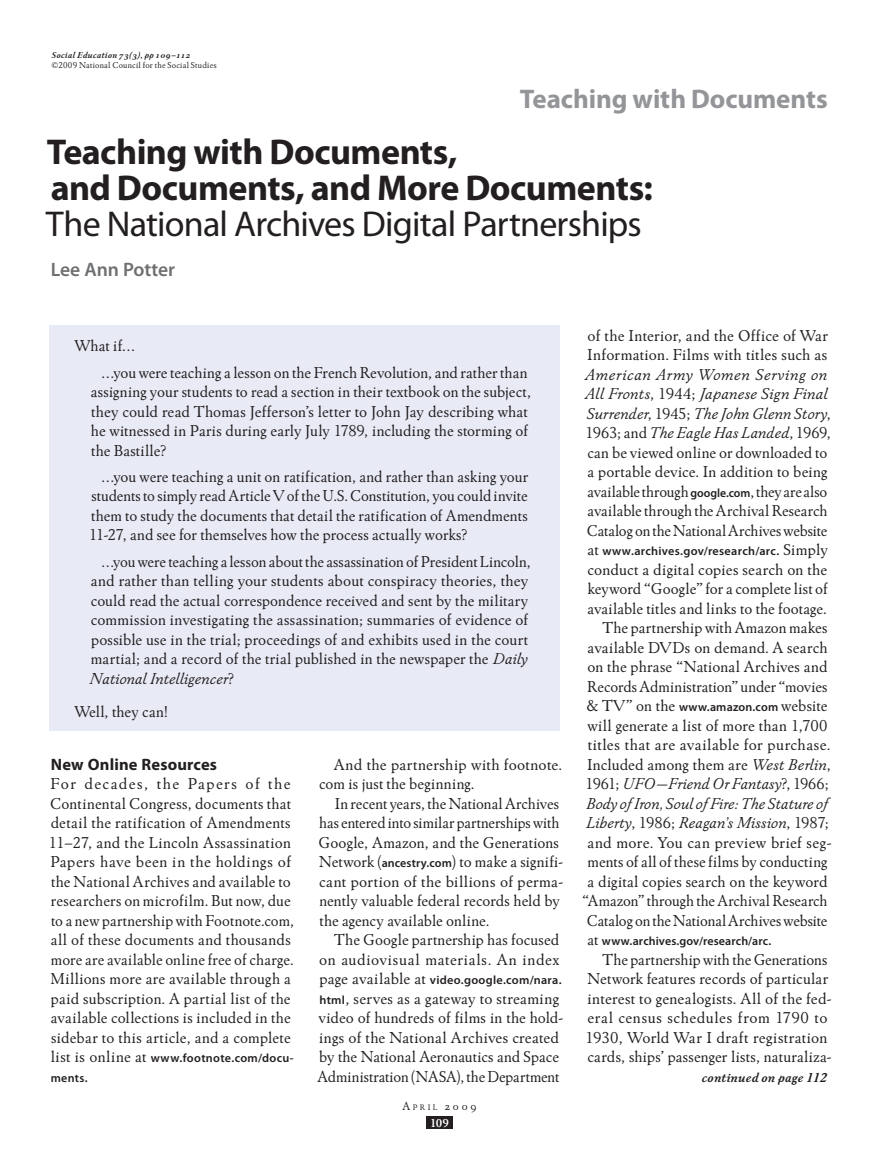
<style>
.page{position:relative;width:878px;height:1161px;background:#fff}
.page>*{position:absolute;margin:0;border:0;box-sizing:border-box;transform-origin:0 0}
.t1{font:700 36px/36px "Myriad Pro";letter-spacing:-.015em;color:#231f20}
.t2{font:36px "Myriad Pro";letter-spacing:-.025em;color:#231f20}
.t3{font:700 27px "Myriad Pro";letter-spacing:-.005em;color:#939598}
.t4{font:600 19.5px "Myriad Pro";color:#6d6f71}
.t5{font:16.5px/19.5px "Winchester New ITC";letter-spacing:.01em;color:#231f20}
.t6{font:italic 16.5px "Winchester New ITC";color:#231f20}
.t7{font:16.5px "Winchester New ITC";letter-spacing:-.01em;color:#231f20}
.t8{font:700 16.5px "Myriad Pro";letter-spacing:.01em;color:#231f20}
.t9{font:italic 700 13.5px "Winchester New ITC";letter-spacing:.01em;color:#231f20}
.t10{font:600 12px/19.5px "Myriad Pro";letter-spacing:.02em;color:#231f20}
.t11{font:12px "Winchester New ITC Book OS";color:#231f20}
.t12{font:700 12px "Winchester New ITC";color:#fff}
.t13{font:9px "Winchester New ITC";letter-spacing:.025em;color:#231f20}
.t14{font:9px "Winchester New ITC Bold Italic OS";letter-spacing:.025em;color:#231f20}
.s1{font-style:italic}
.s2{font-family:"Winchester New ITC";font-weight:400;font-size:16.5px}
.s3{font-family:"Myriad Pro";font-weight:600;font-size:12px}
.s4{font-size:8.4px}
.s5{font-style:normal}
</style>
<div class="page">
<div style="left:426px;top:1117px;width:26px;height:12px;background:#231f20"></div>
<div style="left:50px;top:325px;width:510px;height:406px;background:#e8eaf6"></div>
<p class="t14" style="left:52px;top:49px;width:140px">Social Education 73(3), pp 109–112</p>
<p class="t13" style="left:51px;top:60px;width:167px">©2009 National Council for the Social Studies</p>
<h2 class="t3" style="left:519px;top:84px;width:309px">Teaching with Documents</h2>
<h1 class="t1" style="left:47px;top:135px;width:607px">Teaching with Documents,<br>and Documents, and More Documents:</h1>
<h1 class="t2" style="left:46px;top:205px;width:597px">The National Archives Digital Partnerships</h1>
<p class="t4" style="left:51px;top:257px;width:126px">Lee Ann Potter</p>
<p class="t5" style="left:102px;top:333px;width:427px;line-height:26.2px;text-indent:-27px">What if…<br>…you were teaching a lesson on the French Revolution, and rather than</p>
<p class="t5" style="left:91px;top:382px;width:441px">assigning your students to read a section in their textbook on the subject, they could read Thomas Jefferson’s letter to John Jay describing what he witnessed in Paris during early July 1789, including the storming of the Bastille?</p>
<p class="t5" style="left:89px;top:467px;width:441px;text-align:justify;text-indent:13px">…you were teaching a unit on ratification, and rather than asking your students to simply read Article V of the U.S. Constitution, you could invite them to study the documents that detail the ratification of Amendments 11-27, and see for themselves how the process actually works?</p>
<p class="t5" style="left:89px;top:551px;width:443px;text-indent:13px">…you were teaching a lesson about the assassination of President Lincoln, and rather than telling your students about conspiracy theories, they could read the actual correspondence received and sent by the military commission investigating the assassination; summaries of evidence of possible use in the trial; proceedings of and exhibits used in the court martial; and a record of the trial published in the newspaper the <span class="s1">Daily National Intelligencer</span>?</p>
<p class="t5" style="left:75px;top:701px;width:95px">Well, they can!</p>
<p class="t8" style="left:51px;top:755px;width:168px">New Online Resources</p>
<p class="t5" style="left:49px;top:774px;width:246px">For decades, the Papers of the Continental Congress, documents that detail the ratification of Amendments 11–27, and the Lincoln Assassination Papers have been in the holdings of the National Archives and available to researchers on microfilm. But now, due to a new partnership with Footnote.com, all of these documents and thousands more are available online free of charge.<br>Millions more are available through a paid subscription. A partial list of the available collections is included in the sidebar to this article, and a complete</p>
<p class="t10" style="left:51px;top:1048px;width:244px"><span class="s2">list is online at</span> www.footnote.com/docu&shy;ments.</p>
<p class="t5" style="left:319px;top:754px;width:244px;text-indent:15px">And the partnership with footnote. com is just the beginning.</p>
<p class="t5" style="left:318px;top:793px;width:247px;text-indent:17px">In recent years, the National Archives has entered into similar partnerships with Google, Amazon, and the Generations Network (<span class="s3">ancestry.com</span>) to make a signifi&shy;cant portion of the billions of perma&shy;nently valuable federal records held by the agency available online.</p>
<p class="t5" style="left:319px;top:930px;width:242px;text-align:right">The Google partnership has focused on audiovisual materials. An index</p>
<p class="t10" style="left:319px;top:970px;width:244px"><span class="s2">page available at</span> video.google.com/nara.</p>
<p class="t5" style="left:317px;top:988px;width:247px"><span class="s3">html</span>, serves as a gateway to streaming video of hundreds of films in the hold&shy;ings of the National Archives created by the National Aeronautics and Space Administration (NASA), the Department</p>
<p class="t11" style="left:402px;top:1098px;width:75px">A<span class="s4">pril</span> 2009</p>
<p class="t12" style="left:430px;top:1115px;width:20px">109</p>
<p class="t5" style="left:587px;top:325px;width:242px">of the Interior, and the Office of War<br>Information. Films with titles such as</p>
<p class="t5" style="left:585px;top:364px;width:247px"><span class="s1">American Army Women Serving on All Fronts</span>, 1944; <span class="s1">Japanese Sign Final Surrender</span>, 1945; <span class="s1">The John Glenn Story</span>, 1963; and <span class="s1">The Eagle Has Landed</span>, 1969, can be viewed online or downloaded to a portable device. In addition to being available through <span class="s3">google.com</span>, they are also available through the Archival Research Catalog on the National Archives website</p>
<p class="t10" style="left:587px;top:541px;width:242px"><span class="s2">at</span> www.archives.gov/research/arc. <span class="s2">Simply</span></p>
<p class="t5" style="left:587px;top:559px;width:241px">conduct a digital copies search on the</p>
<p class="t5" style="left:587px;top:579px;width:242px">keyword “Google” for a complete list of</p>
<p class="t5" style="left:587px;top:598px;width:240px">available titles and links to the footage.</p>
<p class="t5" style="left:602px;top:618px;width:226px">The partnership with Amazon makes</p>
<p class="t5" style="left:587px;top:637px;width:241px">available DVDs on demand. A search</p>
<p class="t5" style="left:587px;top:657px;width:241px">on the phrase “National Archives and</p>
<p class="t5" style="left:587px;top:676px;width:242px">Records Administration” under “movies</p>
<p class="t5" style="left:586px;top:696px;width:242px">&amp; TV” on the <span class="s3">www.amazon.com</span> website</p>
<p class="t5" style="left:587px;top:715px;width:242px">will generate a list of more than 1,700</p>
<p class="t5" style="left:587px;top:735px;width:244px">titles that are available for purchase.</p>
<p class="t5" style="left:587px;top:754px;width:245px">Included among them are <span class="s1">West Berlin</span>,</p>
<p class="t6" style="left:585px;top:774px;width:245px"><span class="s5">1961;</span> UFO—Friend Or Fantasy<span class="s5">?, 1966;</span></p>
<p class="t6" style="left:586px;top:793px;width:243px">Body of Iron, Soul of Fire: The Stature of</p>
<p class="t6" style="left:586px;top:813px;width:244px">Liberty<span class="s5">, 1986;</span> Reagan’s Mission<span class="s5">, 1987;</span></p>
<p class="t5" style="left:587px;top:832px;width:246px">and more. You can preview brief seg-</p>
<p class="t5" style="left:587px;top:852px;width:241px">ments of all of these films by conducting</p>
<p class="t5" style="left:587px;top:871px;width:241px">a digital copies search on the keyword</p>
<p class="t5" style="left:582px;top:891px;width:247px">“Amazon” through the Archival Research</p>
<p class="t7" style="left:587px;top:910px;width:242px">Catalog on the National Archives website</p>
<p class="t10" style="left:587px;top:931px;width:185px"><span class="s2">at</span> www.archives.gov/research/arc.</p>
<p class="t5" style="left:585px;top:949px;width:248px;text-indent:17px">The partnership with the Generations Network features records of particular interest to genealogists. All of the fed&shy;eral census schedules from 1790 to 1930, World War I draft registration cards, ships’ passenger lists, naturaliza-</p>
<p class="t9" style="left:701px;top:1069px;width:127px">continued on page 112</p>
</div>
